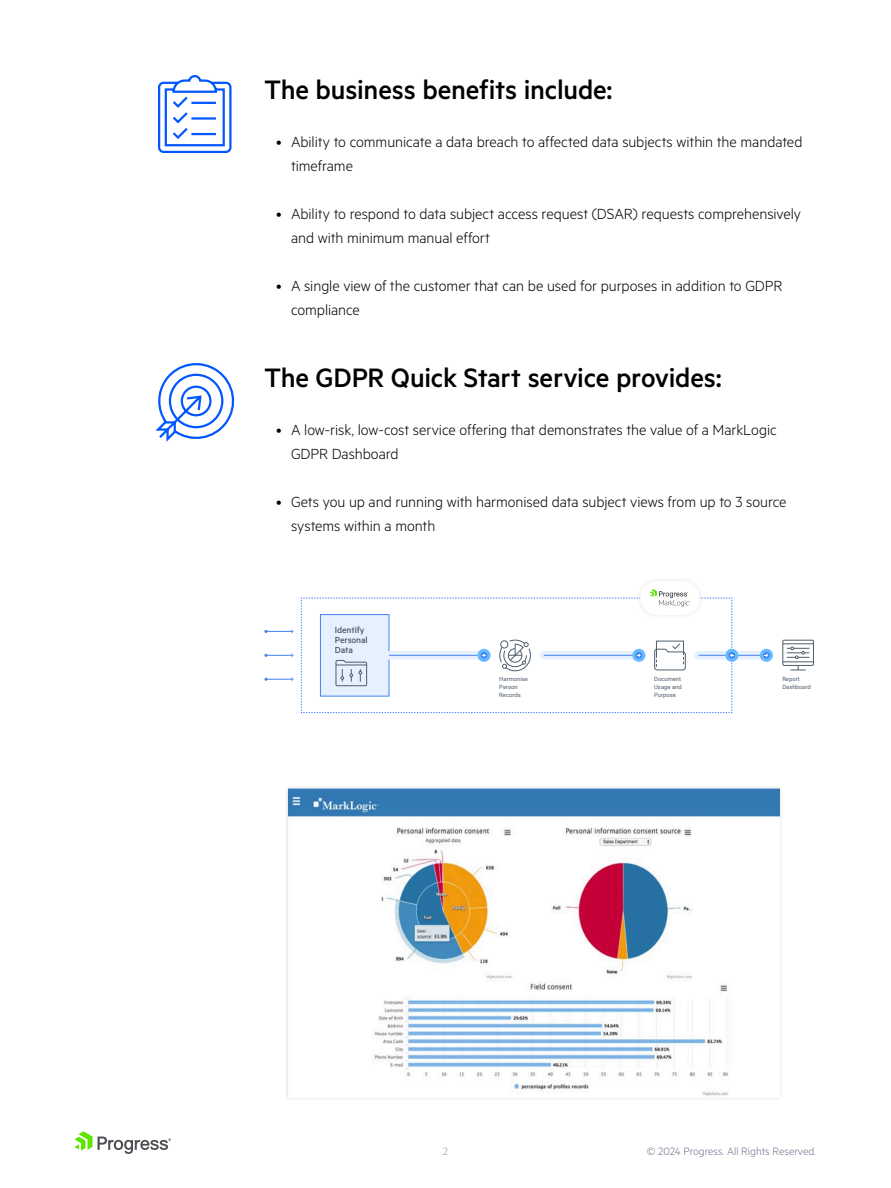
<style>
.page{position:relative;width:891px;height:1188px;background:#fff}
.page>*{position:absolute;margin:0;border:0;box-sizing:border-box;transform-origin:0 0}
.Titles_Level_1{font:500 30px "Metric";letter-spacing:-.005em;color:#000}
.t1{font:300 16.5px/24px "Metric";letter-spacing:-.005em;color:#000}
.t2{font:300 12px "Metric";color:#6c7589}
.t3{font:300 12px "Metric";color:#989eac}
.t4{font:500 9.9px/9.9px "Metric";letter-spacing:-.01em;color:#4f5d6c}
.t5{font:5.85px/8.1px "Roboto";color:#4f5d6c}
</style>
<div class="page">
<svg style="left:74px;top:1131px;width:97px;height:23px"></svg>
<div style="left:285px;top:785px;width:499px;height:317px;background:#000;opacity:.2"></div>
<img style="left:289px;top:788px;width:490px;height:310px">
<svg style="left:155px;top:363px;width:80px;height:79px"></svg>
<svg style="left:158px;top:75px;width:74px;height:78px"></svg>
<svg style="left:264px;top:677px;width:30px;height:4px"></svg>
<svg style="left:264px;top:653px;width:30px;height:4px"></svg>
<svg style="left:264px;top:629px;width:30px;height:4px"></svg>
<svg style="left:737px;top:651px;width:24px;height:9px"></svg>
<hr style="left:698px;top:655px;width:70px;height:1px;background:#4285f4">
<svg style="left:760px;top:649px;width:13px;height:13px"></svg>
<svg style="left:763px;top:652px;width:7px;height:7px"></svg>
<div style="left:725px;top:649px;width:13px;height:13px;background:#6bf;border-radius:50%"></div>
<div style="left:728px;top:652px;width:7px;height:7px;background:#4285f4;border-radius:50%"></div>
<div style="left:782px;top:640px;width:32px;height:26px;border:1px solid #4f5d6c"></div>
<hr style="left:783px;top:661px;width:30px;height:1px;background:#4f5d6c">
<hr style="left:783px;top:643px;width:30px;height:1px;background:#4f5d6c">
<svg style="left:790px;top:665px;width:16px;height:6px"></svg>
<svg style="left:787px;top:647px;width:22px;height:12px"></svg>
<svg style="left:301px;top:589px;width:433px;height:124px"></svg>
<p class="Titles_Level_1" style="left:264px;top:72px;width:350px">The business benefits include:</p>
<p class="t1" style="left:291px;top:129px;width:513px;text-indent:-15px">• Ability to communicate a data breach to affected data subjects within the mandated timeframe</p>
<p class="t1" style="left:291px;top:201px;width:512px;text-indent:-15px">• Ability to respond to data subject access request (DSAR) requests comprehensively and with minimum manual effort</p>
<p class="t1" style="left:291px;top:273px;width:493px;text-indent:-15px">• A single view of the customer that can be used for purposes in addition to GDPR compliance</p>
<p class="Titles_Level_1" style="left:264px;top:360px;width:459px">The GDPR Quick Start service provides:</p>
<p class="t1" style="left:291px;top:417px;width:487px;text-indent:-15px">• A low-risk, low-cost service offering that demonstrates the value of a MarkLogic<br>GDPR Dashboard</p>
<p class="t1" style="left:291px;top:489px;width:497px;text-indent:-15px">• Gets you up and running with harmonised data subject views from up to 3 source systems within a month</p>
<p class="t4" style="left:335px;top:625px;width:34px">Identify<br>Personal<br>Data</p>
<p class="t5" style="left:499px;top:674px;width:30px">Harmonise<br>Person<br>Records</p>
<p class="t5" style="left:654px;top:674px;width:29px">Document<br>Usage and<br>Purpose</p>
<p class="t5" style="left:782px;top:674px;width:30px">Report<br>Dashboard</p>
<p class="t3" style="left:443px;top:1144px;width:7px">2</p>
<p class="t2" style="left:647px;top:1144px;width:171px">© 2024 Progress. All Rights Reserved.</p>
</div>
